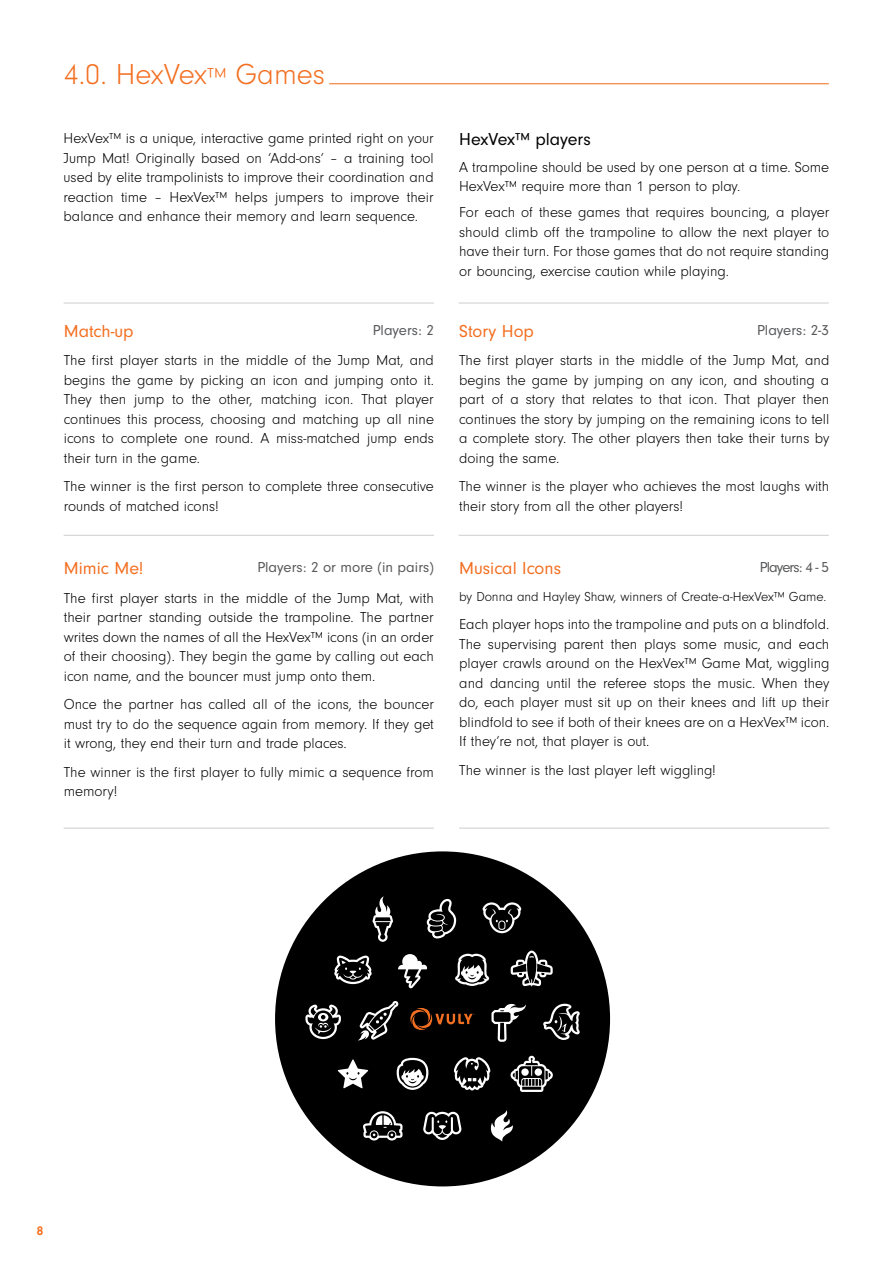
<style>
.page{position:relative;width:893px;height:1263px;background:#fff}
.page>*{position:absolute;margin:0;border:0;box-sizing:border-box;transform-origin:0 0}
.t1{font:300 30px "Neuzeit Gro";color:#f36f21}
.t2{font:18px "Neuzeit Gro";color:#f36f21}
.t3{font:18px "Neuzeit Gro";color:#000}
.t4{font:300 15px/19.5px "Neuzeit Gro";color:#000;text-align:justify}
.t5{font:15px "Neuzeit Gro";color:#58595b}
.t6{font:15px "Neuzeit Gro";letter-spacing:-.06em;color:#58595b}
.t7{font:300 13.5px "Neuzeit Gro";color:#000}
.t8{font:700 12.9px "Neuzeit Gro";color:#f36f21}
.s1{font-size:24px}
</style>
<div class="page">
<hr style="left:329px;top:83px;width:500px;height:1px;background:#f36f21">
<hr style="left:64px;top:302px;width:370px;height:2px;background:#d1d3d4">
<hr style="left:459px;top:302px;width:370px;height:2px;background:#d1d3d4">
<hr style="left:64px;top:535px;width:370px;height:1px;background:#d1d3d4">
<hr style="left:459px;top:535px;width:370px;height:1px;background:#d1d3d4">
<hr style="left:64px;top:827px;width:370px;height:2px;background:#d1d3d4">
<hr style="left:459px;top:827px;width:370px;height:2px;background:#d1d3d4">
<div style="left:275px;top:851px;width:335px;height:335px;background:#000;border-radius:50%"></div>
<svg style="left:334px;top:955px;width:38px;height:29px"></svg>
<svg style="left:397px;top:1058px;width:31px;height:32px"></svg>
<svg style="left:455px;top:954px;width:34px;height:32px"></svg>
<svg style="left:491px;top:1003px;width:35px;height:39px"></svg>
<svg style="left:482px;top:902px;width:39px;height:31px"></svg>
<svg style="left:372px;top:896px;width:21px;height:46px"></svg>
<svg style="left:490px;top:1110px;width:23px;height:31px"></svg>
<svg style="left:543px;top:1004px;width:37px;height:36px"></svg>
<svg style="left:358px;top:1001px;width:41px;height:40px"></svg>
<svg style="left:510px;top:1056px;width:43px;height:36px"></svg>
<svg style="left:398px;top:954px;width:29px;height:34px"></svg>
<svg style="left:423px;top:1112px;width:38px;height:28px"></svg>
<svg style="left:454px;top:1057px;width:36px;height:33px"></svg>
<svg style="left:511px;top:950px;width:42px;height:36px"></svg>
<svg style="left:305px;top:1004px;width:36px;height:35px"></svg>
<svg style="left:427px;top:899px;width:29px;height:39px"></svg>
<svg style="left:338px;top:1059px;width:30px;height:29px"></svg>
<svg style="left:363px;top:1111px;width:39px;height:29px"></svg>
<svg style="left:410px;top:1008px;width:65px;height:22px"></svg>
<h1 class="t1" style="left:64px;top:58px;width:263px">4.0. HexVex<span class="s1">™</span> Games</h1>
<p class="t4" style="left:64px;top:129px;width:372px">HexVex™ is a unique, interactive game printed right on your Jump Mat! Originally based on ‘Add-ons’ – a training tool used by elite trampolinists to improve their coordination and reaction time – HexVex™ helps jumpers to improve their balance and enhance their memory and learn sequence.</p>
<p class="t3" style="left:459px;top:130px;width:133px">HexVex™ players</p>
<p class="t4" style="left:459px;top:157px;width:372px">A trampoline should be used by one person at a time. Some<br>HexVex™ require more than 1 person to play.</p>
<p class="t4" style="left:459px;top:203px;width:372px">For each of these games that requires bouncing, a player should climb off the trampoline to allow the next player to have their turn. For those games that do not require standing or bouncing, exercise caution while playing.</p>
<p class="t5" style="left:373px;top:322px;width:63px">Players: 2</p>
<p class="t2" style="left:64px;top:321px;width:71px">Match-up</p>
<p class="t4" style="left:64px;top:351px;width:372px">The first player starts in the middle of the Jump Mat, and begins the game by picking an icon and jumping onto it.<br>They then jump to the other, matching icon. That player continues this process, choosing and matching up all nine icons to complete one round. A miss-matched jump ends their turn in the game.</p>
<p class="t4" style="left:64px;top:477px;width:372px">The winner is the first person to complete three consecutive rounds of matched icons!</p>
<p class="t2" style="left:459px;top:321px;width:76px">Story Hop</p>
<p class="t5" style="left:757px;top:322px;width:73px">Players: 2-3</p>
<p class="t4" style="left:459px;top:351px;width:372px">The first player starts in the middle of the Jump Mat, and begins the game by jumping on any icon, and shouting a part of a story that relates to that icon. That player then continues the story by jumping on the remaining icons to tell a complete story. The other players then take their turns by doing the same.</p>
<p class="t4" style="left:459px;top:477px;width:372px">The winner is the player who achieves the most laughs with their story from all the other players!</p>
<p class="t5" style="left:257px;top:559px;width:178px">Players: 2 or more (in pairs)</p>
<p class="t6" style="left:760px;top:559px;width:71px">Players: 4 - 5</p>
<p class="t2" style="left:64px;top:559px;width:81px">Mimic Me!</p>
<p class="t4" style="left:64px;top:588px;width:372px">The first player starts in the middle of the Jump Mat, with their partner standing outside the trampoline. The partner writes down the names of all the HexVex™ icons (in an order of their choosing). They begin the game by calling out each icon name, and the bouncer must jump onto them.</p>
<p class="t4" style="left:64px;top:695px;width:372px">Once the partner has called all of the icons, the bouncer must try to do the sequence again from memory. If they get it wrong, they end their turn and trade places.</p>
<p class="t4" style="left:64px;top:762px;width:372px">The winner is the first player to fully mimic a sequence from memory!</p>
<p class="t2" style="left:459px;top:559px;width:103px">Musical Icons</p>
<p class="t7" style="left:459px;top:589px;width:369px">by Donna and Hayley Shaw, winners of Create-a-HexVex™ Game.</p>
<p class="t4" style="left:459px;top:615px;width:372px">Each player hops into the trampoline and puts on a blindfold.<br>The supervising parent then plays some music, and each player crawls around on the HexVex™ Game Mat, wiggling and dancing until the referee stops the music. When they do, each player must sit up on their knees and lift up their blindfold to see if both of their knees are on a HexVex™ icon.<br>If they’re not, that player is out.</p>
<p class="t4" style="left:459px;top:760px;width:258px">The winner is the last player left wiggling!</p>
<p class="t8" style="left:37px;top:1223px;width:8px">8</p>
</div>
